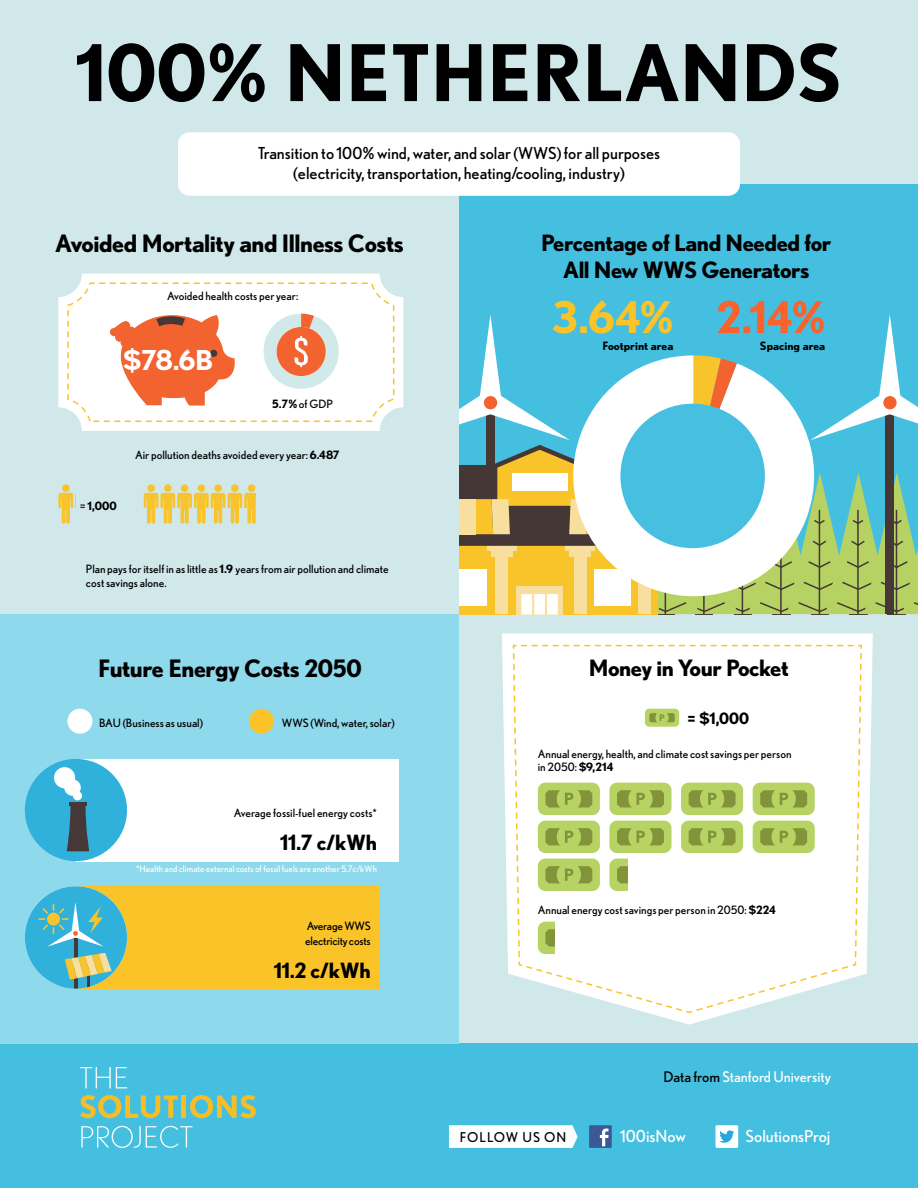
<style>
.page{position:relative;width:918px;height:1188px;background:#fff}
.page>*{position:absolute;margin:0;border:0;box-sizing:border-box;transform-origin:0 0}
.t1{font:700 78px "Nobel";color:#000}
.t2{font:700 43.5px "Nobel";color:#fa612b}
.t3{font:700 43.5px "Nobel";color:#fac429}
.t4{font:700 27.45px "Nobel";color:#fff}
.t5{font:700 24px "Nobel";letter-spacing:-.02em;color:#000}
.t6{font:700 22.5px/27px "Nobel";letter-spacing:-.02em;color:#000;text-align:center}
.t7{font:700 21px "Nobel";letter-spacing:-.02em;color:#000}
.t8{font:16.5px/19.8px "Nobel";color:#000;text-align:center}
.t9{font:16.5px "Nobel";color:#fff}
.t10{font:700 15.6px "Nobel";color:#000}
.t11{font:14.7px "Nobel";color:#fff}
.t12{font:13.5px "Nobel";letter-spacing:.08em;color:#000}
.t13{font:11.55px/13.8px "Nobel";color:#000}
.t14{font:700 11.55px "Nobel";color:#000}
.t15{font:11.55px/15px "Nobel";letter-spacing:-.02em;color:#000}
.t16{font:700 9.15px "Nobel";color:#829339}
.t17{font:9px "Nobel";color:#fff}
.s1{font-weight:700}
.s2{font-weight:400}
.s3{color:#000}
</style>
<div class="page">
<div style="left:0;top:0;width:918px;height:1043px;background:#d1e8eb"></div>
<div style="left:0;top:1043px;width:918px;height:145px;background:#45bfe0"></div>
<svg style="left:80px;top:1067px;width:47px;height:21px"></svg>
<svg style="left:80px;top:1095px;width:98px;height:23px"></svg>
<div style="left:181px;top:1095px;width:5px;height:23px;background:#f7bd26"></div>
<svg style="left:190px;top:1095px;width:66px;height:23px"></svg>
<svg style="left:81px;top:1126px;width:112px;height:22px"></svg>
<svg style="left:449px;top:1125px;width:129px;height:23px;background:#f8fcfd"></svg>
<div style="left:589px;top:1125px;width:23px;height:23px;background:#3b5996"></div>
<svg style="left:600px;top:1129px;width:9px;height:17px"></svg>
<div style="left:716px;top:1125px;width:22px;height:23px;background:#fff;border-radius:2px"></div>
<svg style="left:719px;top:1130px;width:15px;height:13px"></svg>
<div style="left:0;top:614px;width:459px;height:429px;background:#8fd9ed"></div>
<div style="left:67px;top:709px;width:25px;height:25px;background:#fff;border-radius:50%"></div>
<div style="left:249px;top:709px;width:25px;height:25px;background:#fac429;border-radius:50%"></div>
<svg style="left:502px;top:633px;width:371px;height:392px;fill:#fff"></svg>
<div style="left:58px;top:274px;width:345px;height:157px;background:#fff;border-radius:24px"></div>
<div style="left:67px;top:282px;width:327px;height:140px;border:2px dashed #f9c42b;border-radius:22px"></div>
<svg style="left:109px;top:315px;width:126px;height:91px"></svg>
<svg style="left:264px;top:314px;width:75px;height:75px"></svg>
<div style="left:147px;top:484px;width:8px;height:8px;background:#f9c42b;border-radius:50%"></div>
<div style="left:164px;top:484px;width:8px;height:8px;background:#f9c42b;border-radius:50%"></div>
<div style="left:181px;top:484px;width:7px;height:8px;background:#f9c42b;border-radius:50%"></div>
<div style="left:198px;top:484px;width:7px;height:8px;background:#f9c42b;border-radius:50%"></div>
<div style="left:214px;top:484px;width:8px;height:8px;background:#f9c42b;border-radius:50%"></div>
<div style="left:231px;top:484px;width:8px;height:8px;background:#f9c42b;border-radius:50%"></div>
<svg style="left:144px;top:493px;width:112px;height:31px"></svg>
<div style="left:248px;top:484px;width:7px;height:8px;background:#f9c42b;border-radius:50%"></div>
<svg style="left:58px;top:493px;width:15px;height:31px"></svg>
<div style="left:62px;top:484px;width:8px;height:8px;background:#f9c42b;border-radius:50%"></div>
<div style="left:76px;top:759px;width:323px;height:102px;background:#fff"></div>
<div style="left:25px;top:759px;width:102px;height:102px;background:#30b1dc;border-radius:50%"></div>
<svg style="left:67px;top:805px;width:22px;height:46px"></svg>
<hr style="left:69px;top:802px;width:18px;height:3px;background:#453837">
<div style="left:54px;top:767px;width:21px;height:21px;background:#fff;border-radius:50%"></div>
<div style="left:64px;top:779px;width:17px;height:17px;background:#fff;border-radius:50%"></div>
<div style="left:73px;top:791px;width:9px;height:9px;background:#fff;border-radius:50%"></div>
<div style="left:76px;top:886px;width:304px;height:102px;background:#fac429"></div>
<div style="left:459px;top:185px;width:459px;height:429px;background:#45bfe0"></div>
<div style="left:178px;top:132px;width:562px;height:64px;background:#fff;border-radius:12px"></div>
<svg style="left:459px;top:315px;width:459px;height:299px"></svg>
<div style="left:620px;top:404px;width:145px;height:144px;background:#46bfe1;border-radius:50%"></div>
<div style="left:25px;top:886px;width:102px;height:103px;background:#30b1dc;border-radius:50%"></div>
<hr style="left:74px;top:926px;width:3px;height:63px;background:#453837">
<svg style="left:42px;top:953px;width:70px;height:36px"></svg>
<svg style="left:38px;top:902px;width:66px;height:45px"></svg>
<svg style="left:512px;top:645px;width:351px;height:368px;background:#f0f4e3"></svg>
<h1 class="t1" style="left:75px;top:26px;width:769px">100% NETHERLANDS</h1>
<h3 class="t8" style="left:258px;top:143px;width:404px">Transition to 100% wind, water, and solar (WWS) for all purposes (electricity, transportation, heating/cooling, industry)</h3>
<h3 class="t5" style="left:55px;top:229px;width:350px">Avoided Mortality and Illness Costs</h3>
<h3 class="t6" style="left:541px;top:229px;width:292px">Percentage of Land Needed for<br>All New WWS Generators</h3>
<p class="t13" style="left:167px;top:289px;width:133px">Avoided health costs per year:</p>
<h3 class="t4" style="left:123px;top:344px;width:92px">$78.6B</h3>
<p class="t13" style="left:272px;top:397px;width:62px"><span class="s1">5.7%</span> of GDP</p>
<p class="t14" style="left:80px;top:499px;width:38px"><span class="s2">=</span> 1,000</p>
<p class="t13" style="left:135px;top:448px;width:206px">Air pollution deaths avoided every year: <span class="s1">6.487</span></p>
<p class="t13" style="left:86px;top:562px;width:304px">Plan pays for itself in as little as <span class="s1">1.9</span> years from air pollution and climate cost savings alone.</p>
<h2 class="t3" style="left:552px;top:291px;width:123px">3.64%</h2>
<p class="t14" style="left:602px;top:339px;width:73px">Footprint area</p>
<h2 class="t2" style="left:716px;top:291px;width:110px">2.14%</h2>
<p class="t14" style="left:760px;top:339px;width:67px">Spacing area</p>
<h3 class="t5" style="left:98px;top:654px;width:265px">Future Energy Costs 2050</h3>
<h3 class="t6" style="left:589px;top:654px;width:202px">Money in Your Pocket</h3>
<p class="t13" style="left:99px;top:716px;width:105px">BAU (Business as usual)</p>
<p class="t13" style="left:282px;top:716px;width:114px">WWS (Wind, water, solar)</p>
<p class="t13" style="left:234px;top:806px;width:145px">Average fossil-fuel energy costs*</p>
<h3 class="t7" style="left:280px;top:830px;width:98px">11.7 c/kWh</h3>
<p class="t17" style="left:136px;top:863px;width:242px">*Health and climate external costs of fossil fuels are another 5.7c/kWh</p>
<p class="t15" style="left:305px;top:918px;width:67px">Average WWS electricity costs</p>
<h3 class="t7" style="left:274px;top:958px;width:98px">11.2 c/kWh</h3>
<p class="t16" style="left:659px;top:712px;width:7px">P</p>
<h3 class="t10" style="left:687px;top:709px;width:64px">= $1,000</h3>
<p class="t13" style="left:538px;top:747px;width:255px">Annual energy, health, and climate cost savings per person in 2050: <span class="s1">$9,214</span></p>
<p class="t13" style="left:538px;top:903px;width:240px">Annual energy cost savings per person in 2050: <span class="s1">$224</span></p>
<p class="t11" style="left:664px;top:1068px;width:169px"><span class="s3">Data from</span> Stanford University</p>
<p class="t12" style="left:460px;top:1129px;width:108px">FOLLOW US ON</p>
<h3 class="t9" style="left:620px;top:1126px;width:67px">100isNow</h3>
<h3 class="t9" style="left:746px;top:1126px;width:86px">SolutionsProj</h3>
</div>
